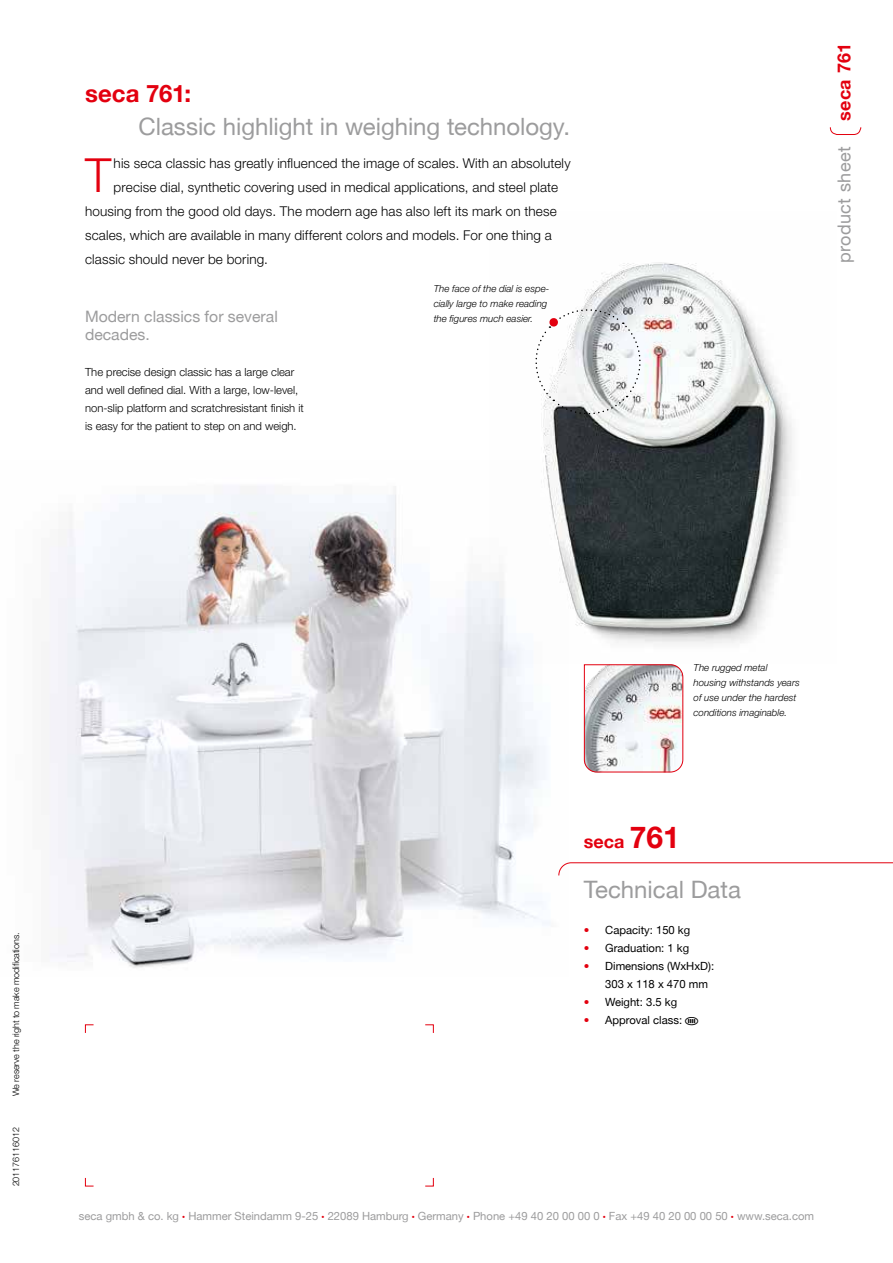
<style>
.page{position:relative;width:893px;height:1263px;background:#fff}
.page>*{position:absolute;margin:0;border:0;box-sizing:border-box;transform-origin:0 0}
.t1{font:300 47.1px "secaglobal";color:#e3000f}
.t2{font:24px "secaglobal";color:#9c9c9d}
.t3{font:700 24px "secaglobal";color:#e3000f}
.t4{font:700 18px "secaglobal";letter-spacing:.025em;color:#e3000f}
.t5{font:18px "secaglobal";letter-spacing:.025em;color:#9c9c9d}
.t6{font:15.75px/18px "secaglobal";color:#9c9c9d}
.t7{font:300 13.5px "secaglobal";letter-spacing:.01em;color:#000}
.t8{font:300 11.25px/18px "secaglobal";color:#000}
.t9{font:11.25px "secaglobal";color:#9c9c9d}
.t10{font:11.25px/18px "secaglobal";color:#000}
.t11{font:italic 300 9.75px/15px "secaglobal";color:#000}
.t12{font:300 9px "secaglobal";letter-spacing:-.01em;color:#000}
.s1{font-size:30px}
.s2{color:#e3000f}
.s3{font-size:6px;color:#e3000f}
</style>
<div class="page">
<img style="left:49px;top:486px;width:501px;height:482px">
<img style="left:489px;top:262px;width:303px;height:401px">
<svg style="left:531px;top:305px;width:114px;height:113px"></svg>
<svg style="left:584px;top:664px;width:100px;height:109px"></svg>
<svg style="left:85px;top:1024px;width:9px;height:9px"></svg>
<svg style="left:85px;top:1177px;width:9px;height:10px"></svg>
<svg style="left:425px;top:1177px;width:9px;height:10px"></svg>
<svg style="left:425px;top:1024px;width:9px;height:9px"></svg>
<svg style="left:558px;top:862px;width:335px;height:14px"></svg>
<svg style="left:830px;top:127px;width:31px;height:8px"></svg>
<h2 class="t3" style="left:85px;top:80px;width:108px">seca 761:</h2>
<h2 class="t2" style="left:139px;top:118px;width:433px">Classic highlight in weighing technology.</h2>
<h1 class="t1" style="left:85px;top:158px;width:28px">T</h1>
<p class="t7" style="left:114px;top:155px;width:458px">his seca classic has greatly influenced the image of scales. With an absolutely</p>
<p class="t7" style="left:114px;top:179px;width:446px">precise dial, synthetic covering used in medical applications, and steel plate</p>
<p class="t7" style="left:85px;top:203px;width:473px">housing from the good old days. The modern age has also left its mark on these</p>
<p class="t7" style="left:85px;top:227px;width:468px">scales, which are available in many different colors and models. For one thing a</p>
<p class="t7" style="left:85px;top:251px;width:184px">classic should never be boring.</p>
<p class="t6" style="left:85px;top:309px;width:194px">Modern classics for several decades.</p>
<p class="t8" style="left:85px;top:364px;width:220px">The precise design classic has a large clear and well defined dial. With a large, low-level, non-slip platform and scratchresistant finish it is easy for the patient to step on and weigh.</p>
<p class="t11" style="left:434px;top:282px;width:117px">The face of the dial is espe&shy;cially large to make reading the figures much easier.</p>
<h3 class="t4" style="left:834px;top:121px;width:80px;rotate:-90deg">seca 761</h3>
<h3 class="t5" style="left:837px;top:263px;width:119px;rotate:-90deg">product sheet</h3>
<p class="t12" style="left:11px;top:1096px;width:165px;rotate:-90deg">We reserve the right to make modifications.</p>
<p class="t12" style="left:13px;top:1186px;width:61px;rotate:-90deg">201176116012</p>
<p class="t11" style="left:694px;top:661px;width:108px">The rugged metal housing withstands years of use under the hardest conditions imaginable.</p>
<h3 class="t4" style="left:584px;top:831px;width:97px">seca <span class="s1">761</span></h3>
<h2 class="t2" style="left:584px;top:881px;width:158px">Technical Data</h2>
<p class="t10" style="left:584px;top:922px;width:108px"><span class="s2">•</span> Capacity: 150 kg</p>
<p class="t10" style="left:584px;top:940px;width:107px"><span class="s2">•</span> Graduation: 1 kg</p>
<p class="t10" style="left:605px;top:958px;width:110px;text-indent:-21px"><span class="s2">•</span> Dimensions (WxHxD):<br>303 x 118 x 470 mm</p>
<p class="t10" style="left:584px;top:994px;width:95px"><span class="s2">•</span> Weight: 3.5 kg</p>
<p class="t10" style="left:584px;top:1011px;width:100px"><span class="s2">•</span> Approval class:</p>
<p class="t9" style="left:79px;top:1212px;width:737px">seca gmbh &amp; co. kg <span class="s3">•</span> Hammer Steindamm 9-25 <span class="s3">•</span> 22089 Hamburg <span class="s3">•</span> Germany <span class="s3">•</span> Phone +49 40 20 00 00 0 <span class="s3">•</span> Fax +49 40 20 00 00 50 <span class="s3">•</span> www.seca.com</p>
</div>
